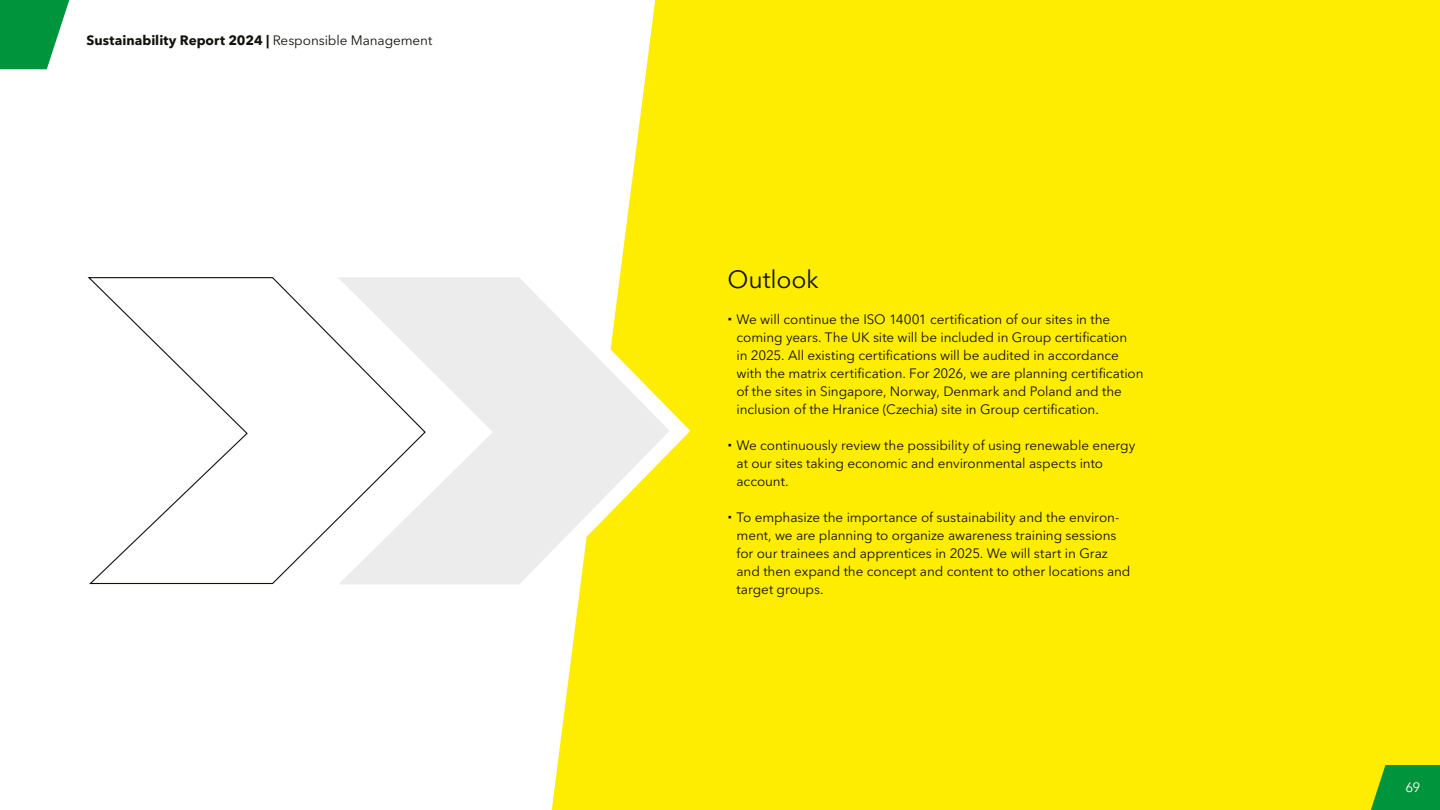
<style>
.page{position:relative;width:1440px;height:810px;background:#fff}
.page>*{position:absolute;margin:0;border:0;box-sizing:border-box;transform-origin:0 0}
.t1{font:24.75px "Avenir Next W1 G";letter-spacing:-.005em;color:#12120d}
.t2{font:13.5px/18px "Avenir Next W1 G";letter-spacing:-.005em;color:#12120d}
.t3{font:700 13.5px "Avenir Next W1 G";color:#12120d}
.t4{font:13.5px "Avenir Next W1 G";color:#fff}
.s1{font-weight:400}
</style>
<div class="page">
<svg style="left:0;top:0;width:69px;height:69px"></svg>
<div style="left:552px;top:0;width:888px;height:810px;background:#ffed00"></div>
<svg style="left:1371px;top:765px;width:69px;height:45px;background:#1a9d36"></svg>
<svg style="left:427px;top:249px;width:274px;height:364px"></svg>
<svg style="left:87px;top:277px;width:340px;height:308px"></svg>
<p class="t3" style="left:87px;top:32px;width:347px">Sustainability Report 2024 | <span class="s1">Responsible Management</span></p>
<h1 class="t1" style="left:728px;top:265px;width:93px">Outlook</h1>
<p class="t2" style="left:737px;top:310px;width:409px">We will continue the ISO 14001 certification of our sites in the coming years. The UK site will be included in Group certification<br>in 2025. All existing certifications will be audited in accordance with the matrix certification. For 2026, we are planning certification of the sites in Singapore, Norway, Denmark and Poland and the inclusion of the Hranice (Czechia) site in Group certification.</p>
<p class="t2" style="left:737px;top:436px;width:400px">We continuously review the possibility of using renewable energy at our sites taking economic and environmental aspects into account.</p>
<p class="t2" style="left:737px;top:508px;width:396px">To emphasize the importance of sustainability and the environ&shy;ment, we are planning to organize awareness training sessions for our trainees and apprentices in 2025. We will start in Graz and then expand the concept and content to other locations and target groups.</p>
<p class="t4" style="left:1405px;top:779px;width:16px">69</p>
</div>
